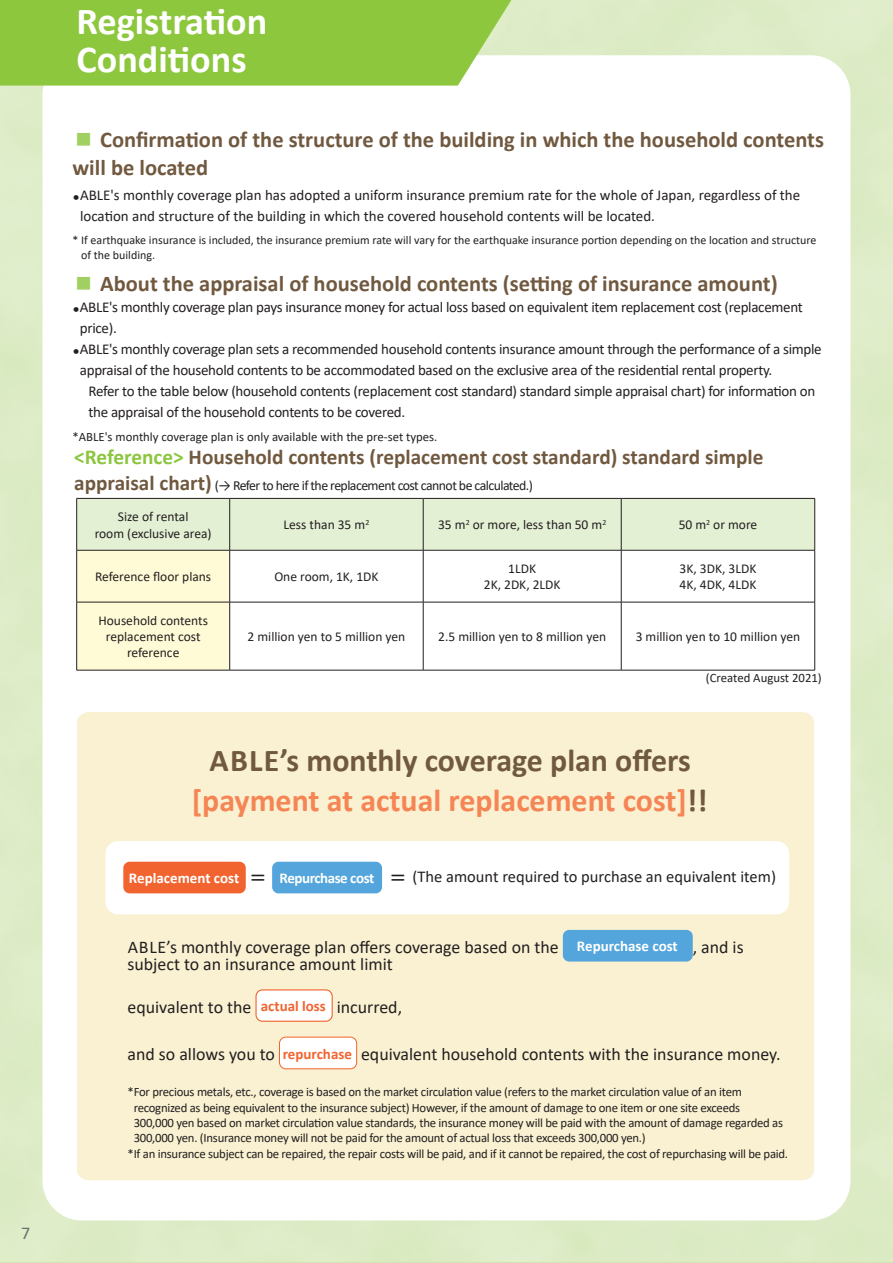
<style>
.page{position:relative;width:893px;height:1263px;background:#fff}
.page>*{position:absolute;margin:0;border:0;box-sizing:border-box;transform-origin:0 0}
.t1{font:700 38.25px/38.2px "Calibri";color:#fff}
.Paragraph_Style38{font:700 31.95px/40.3px "Calibri";color:#715940;text-align:center}
.Bullet_List_Style18{font:700 22.5px/28px "Calibri";color:#715940}
.t2{font:22.5px "Calibri";color:#231f20;scale:1.4 1}
.Bullet_List_Style20{font:700 21.3px "Calibri";color:#715940}
.t3{font:18px "Calibri";color:#6d6f71}
.Paragraph_Style1{font:17.85px "Calibri";color:#231f20}
.Paragraph_Style1-2{font:16.5px "Calibri";color:#231f20}
.Bullet_List_Style19{font:15px/21px "Calibri";letter-spacing:-.02em;color:#231f20}
.Bullet_List_Style19-2{font:15px/21px "Calibri";color:#231f20}
.Paragraph_Style7{font:15px/21px "Calibri";letter-spacing:-.02em;color:#231f20}
.Bullet_List_Style18-2{font:15px/21px "Calibri";letter-spacing:-.02em;color:#231f20}
.t4{font:700 15px "Calibri";letter-spacing:-.005em;color:#fff}
.t5{font:700 15px "Calibri";color:#f2642f}
.t6{font:700 15px "Calibri";letter-spacing:-.03em;color:#fff}
.Bullet_List_Style20-2{font:13.8px "Calibri";letter-spacing:-.04em;color:#231f20}
.Paragraph_Style32{font:13.5px/16.2px "Calibri";color:#231f20;text-align:center}
.Paragraph_Style37{font:13.5px/16.2px "Calibri";color:#231f20;text-align:center}
.Paragraph_Style12{font:13.5px "Calibri";color:#231f20}
.Paragraph_Style41{font:13.5px "Calibri";color:#231f20}
.Paragraph_Style42{font:13.5px "Calibri";color:#231f20}
.Paragraph_Style1-3{font:12.75px/15.3px "Calibri";letter-spacing:-.02em;color:#231f20}
.Bullet_List_Style20-3{font:12.75px "Calibri";color:#231f20}
.Paragraph_Style1-4{font:12.75px "Calibri";color:#231f20}
.Bullet_List_Style20-4{font:12px/15.3px "Calibri";color:#231f20}
.s1{font-family:"Meiryo";font-weight:400;color:#a2cf62}
.s2{font-family:"Meiryo";font-size:7.5px}
.s3{color:#8bc63e}
.s4{font-weight:700;font-size:21.3px;color:#715940}
.s5{color:#f58555}
</style>
<div class="page">
<div style="left:0;top:0;width:893px;height:1262px;background:#ddecc6"></div>
<div style="left:43px;top:55px;width:807px;height:1165px;background:#fff;border-radius:39px"></div>
<div style="left:0;top:0;width:519px;height:85px;background:#8dc73e"></div>
<div style="left:77px;top:712px;width:737px;height:469px;background:#f9f1d1"></div>
<div style="left:105px;top:841px;width:684px;height:73px;background:#fff;border-radius:13px"></div>
<div style="left:256px;top:990px;width:76px;height:31px;background:#fff;border-radius:6px"></div>
<div style="left:255px;top:989px;width:78px;height:33px;border:1px solid #f2642f;border-radius:6px"></div>
<svg style="left:77px;top:499px;width:737px;height:171px;background:#ebf2d3"></svg>
<svg style="left:230px;top:551px;width:584px;height:119px"></svg>
<hr style="left:77px;top:498px;width:153px;height:1px;background:#231f20">
<hr style="left:76px;top:499px;width:1px;height:51px;background:#231f20">
<hr style="left:230px;top:498px;width:193px;height:1px;background:#231f20">
<hr style="left:229px;top:499px;width:1px;height:51px;background:#231f20">
<hr style="left:423px;top:498px;width:198px;height:1px;background:#231f20">
<hr style="left:423px;top:499px;width:1px;height:51px;background:#231f20">
<hr style="left:621px;top:498px;width:194px;height:1px;background:#231f20">
<hr style="left:621px;top:499px;width:1px;height:51px;background:#231f20">
<hr style="left:814px;top:499px;width:1px;height:51px;background:#231f20">
<hr style="left:77px;top:550px;width:153px;height:1px;background:#231f20">
<hr style="left:76px;top:550px;width:1px;height:52px;background:#231f20">
<hr style="left:230px;top:550px;width:193px;height:1px;background:#231f20">
<hr style="left:229px;top:550px;width:1px;height:52px;background:#231f20">
<hr style="left:423px;top:550px;width:198px;height:1px;background:#231f20">
<hr style="left:423px;top:550px;width:1px;height:52px;background:#231f20">
<hr style="left:621px;top:550px;width:194px;height:1px;background:#231f20">
<hr style="left:621px;top:550px;width:1px;height:52px;background:#231f20">
<hr style="left:814px;top:550px;width:1px;height:52px;background:#231f20">
<hr style="left:77px;top:602px;width:153px;height:1px;background:#231f20">
<hr style="left:76px;top:602px;width:1px;height:68px;background:#231f20">
<hr style="left:230px;top:602px;width:193px;height:1px;background:#231f20">
<hr style="left:229px;top:602px;width:1px;height:68px;background:#231f20">
<hr style="left:423px;top:602px;width:198px;height:1px;background:#231f20">
<hr style="left:423px;top:602px;width:1px;height:68px;background:#231f20">
<hr style="left:621px;top:602px;width:194px;height:1px;background:#231f20">
<hr style="left:621px;top:602px;width:1px;height:68px;background:#231f20">
<hr style="left:814px;top:602px;width:1px;height:68px;background:#231f20">
<hr style="left:77px;top:670px;width:153px;height:1px;background:#231f20">
<hr style="left:230px;top:670px;width:193px;height:1px;background:#231f20">
<hr style="left:423px;top:670px;width:198px;height:1px;background:#231f20">
<hr style="left:621px;top:670px;width:194px;height:1px;background:#231f20">
<div style="left:123px;top:862px;width:123px;height:31px;background:#f2642f;border-radius:6px"></div>
<div style="left:272px;top:862px;width:110px;height:31px;background:#53a5db;border-radius:6px"></div>
<div style="left:563px;top:930px;width:130px;height:31px;background:#53a5db;border-radius:6px"></div>
<div style="left:279px;top:1037px;width:78px;height:32px;background:#fff;border-radius:6px"></div>
<div style="left:279px;top:1037px;width:78px;height:32px;border:1px solid #f2642f;border-radius:6px"></div>
<h3 class="t3" style="left:21px;top:1220px;width:11px">7</h3>
<h1 class="t1" style="left:77px;top:1px;width:192px">Registration<br>Conditions</h1>
<p class="Bullet_List_Style18" style="left:73px;top:125px;width:753px"><span class="s1">■</span> Confirmation of the structure of the building in which the household contents will be located</p>
<p class="Bullet_List_Style19-2" style="left:80px;top:184px;width:722px;text-indent:-8px"><span class="s2">●</span>ABLE's monthly coverage plan has adopted a uniform insurance premium rate for the whole of Japan, regardless of the location and structure of the building in which the covered household contents will be located.</p>
<p class="Bullet_List_Style20-4" style="left:81px;top:232px;width:737px;text-indent:-9px">* If earthquake insurance is included, the insurance premium rate will vary for the earthquake insurance portion depending on the location and structure of the building.</p>
<p class="Bullet_List_Style18" style="left:73px;top:270px;width:707px"><span class="s1">■</span> About the appraisal of household contents (setting of insurance amount)</p>
<p class="Bullet_List_Style18-2" style="left:80px;top:297px;width:724px;text-indent:-7px"><span class="s2">●</span>ABLE's monthly coverage plan pays insurance money for actual loss based on equivalent item replacement cost (replacement price).</p>
<p class="Bullet_List_Style19" style="left:80px;top:339px;width:743px;text-indent:-7px"><span class="s2">●</span>ABLE's monthly coverage plan sets a recommended household contents insurance amount through the performance of a simple appraisal of the household contents to be accommodated based on the exclusive area of the residential rental property.</p>
<p class="Paragraph_Style7" style="left:88px;top:381px;width:728px">Refer to the table below (household contents (replacement cost standard) standard simple appraisal chart) for information on the appraisal of the household contents to be covered.</p>
<p class="Bullet_List_Style20-3" style="left:73px;top:428px;width:366px">*ABLE's monthly coverage plan is only available with the pre-set types.</p>
<p class="Bullet_List_Style20" style="left:74px;top:442px;width:691px"><span class="s3">&lt;Reference&gt;</span> Household contents (replacement cost standard) standard simple</p>
<p class="Bullet_List_Style20-2" style="left:74px;top:475px;width:460px"><span class="s4">appraisal chart)</span> (→ Refer to here if the replacement cost cannot be calculated.)</p>
<p class="Paragraph_Style37" style="left:95px;top:508px;width:119px">Size of rental<br>room (exclusive area)</p>
<p class="Paragraph_Style32" style="left:284px;top:516px;width:87px">Less than 35 m<sup>2</sup></p>
<p class="Paragraph_Style32" style="left:438px;top:516px;width:170px">35 m<sup>2</sup> or more, less than 50 m<sup>2</sup></p>
<p class="Paragraph_Style32" style="left:679px;top:516px;width:80px">50 m<sup>2</sup> or more</p>
<p class="Paragraph_Style32" style="left:95px;top:568px;width:118px">Reference floor plans</p>
<p class="Paragraph_Style42" style="left:274px;top:567px;width:106px">One room, 1K, 1DK</p>
<p class="Paragraph_Style41" style="left:680px;top:559px;width:78px">3K, 3DK, 3LDK</p>
<p class="Paragraph_Style41" style="left:680px;top:575px;width:78px">4K, 4DK, 4LDK</p>
<p class="Paragraph_Style32" style="left:508px;top:560px;width:29px">1LDK</p>
<p class="Paragraph_Style32" style="left:484px;top:576px;width:78px">2K, 2DK, 2LDK</p>
<p class="Paragraph_Style32" style="left:98px;top:612px;width:111px">Household contents replacement cost reference</p>
<p class="Paragraph_Style32" style="left:248px;top:628px;width:159px">2 million yen to 5 million yen</p>
<p class="Paragraph_Style32" style="left:438px;top:628px;width:170px">2.5 million yen to 8 million yen</p>
<p class="Paragraph_Style12" style="left:636px;top:627px;width:166px">3 million yen to 10 million yen</p>
<p class="Paragraph_Style1-4" style="left:706px;top:669px;width:117px">(Created August 2021)</p>
<p class="Paragraph_Style38" style="left:192px;top:739px;width:517px">ABLE’s monthly coverage plan offers <span class="s5">[payment at actual replacement cost]</span>!!</p>
<p class="t4" style="left:129px;top:867px;width:112px">Replacement cost</p>
<p class="t2" style="left:250px;top:861px;width:13px">=</p>
<p class="t6" style="left:280px;top:867px;width:96px">Repurchase cost</p>
<p class="t2" style="left:390px;top:861px;width:13px">=</p>
<p class="Paragraph_Style1-2" style="left:412px;top:865px;width:365px">(The amount required to purchase an equivalent item)</p>
<p class="Paragraph_Style1" style="left:128px;top:934px;width:432px">ABLE’s monthly coverage plan offers coverage based on the</p>
<p class="t4" style="left:577px;top:936px;width:102px">Repurchase cost</p>
<p class="Paragraph_Style1" style="left:693px;top:934px;width:52px">, and is</p>
<p class="Paragraph_Style1" style="left:128px;top:952px;width:267px">subject to an insurance amount limit</p>
<p class="Paragraph_Style1" style="left:128px;top:994px;width:125px">equivalent to the</p>
<p class="t5" style="left:261px;top:995px;width:67px">actual loss</p>
<p class="Paragraph_Style1" style="left:337px;top:994px;width:67px">incurred,</p>
<p class="Paragraph_Style1" style="left:128px;top:1042px;width:149px">and so allows you to</p>
<p class="t5" style="left:283px;top:1043px;width:71px">repurchase</p>
<p class="Paragraph_Style1" style="left:361px;top:1042px;width:421px">equivalent household contents with the insurance money.</p>
<p class="Paragraph_Style1-3" style="left:134px;top:1084px;width:651px;text-indent:-6px">*For precious metals, etc., coverage is based on the market circulation value (refers to the market circulation value of an item recognized as being equivalent to the insurance subject) However, if the amount of damage to one item or one site exceeds 300,000 yen based on market circulation value standards, the insurance money will be paid with the amount of damage regarded as 300,000 yen. (Insurance money will not be paid for the amount of actual loss that exceeds 300,000 yen.)</p>
<p class="Paragraph_Style1-3" style="left:128px;top:1145px;width:662px">*If an insurance subject can be repaired, the repair costs will be paid, and if it cannot be repaired, the cost of repurchasing will be paid.</p>
</div>
